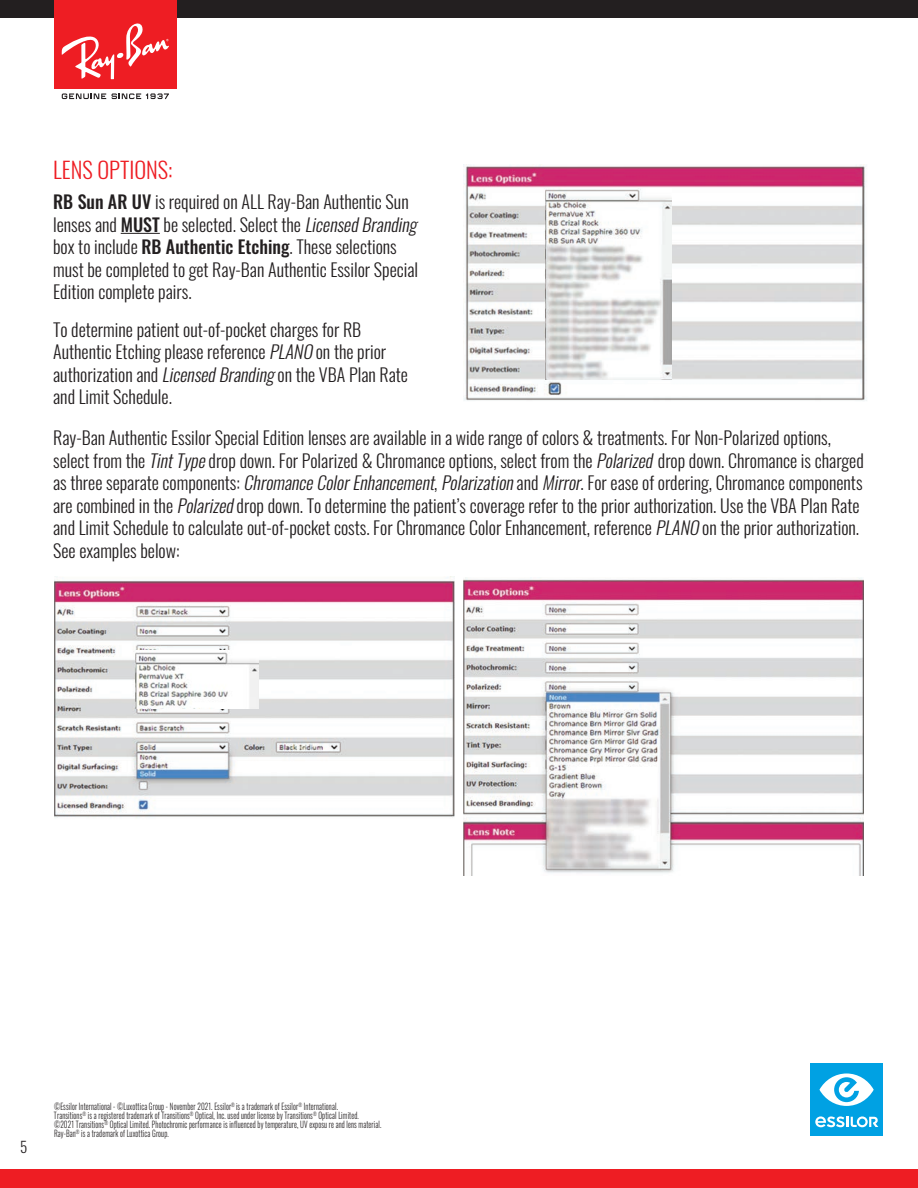
<style>
.page{position:relative;width:918px;height:1188px;background:#fff}
.page>*{position:absolute;margin:0;border:0;box-sizing:border-box;transform-origin:0 0}
.t1{font:300 22.5px "Oswald";color:#ee1d23}
.t2{font:300 18px/22.5px "Oswald";color:#231f20}
.t3{font:300 15px "Oswald";color:#231f20}
.t4{font:300 9px "Oswald";letter-spacing:.02em;color:#231f20;scale:.8 1}
.s1{font-weight:500}
.s2{font-style:italic}
</style>
<div class="page">
<div style="left:0;top:1170px;width:918px;height:18px;background:#ee1d23"></div>
<div style="left:0;top:0;width:918px;height:18px;background:#231f20"></div>
<div style="left:810px;top:1063px;width:73px;height:73px;background:#00a1e3"></div>
<svg style="left:815px;top:1116px;width:63px;height:11px"></svg>
<svg style="left:819px;top:1073px;width:55px;height:33px"></svg>
<div style="left:54px;top:0;width:123px;height:89px;background:#ee1d23"></div>
<svg style="left:62px;top:23px;width:107px;height:56px"></svg>
<svg style="left:62px;top:93px;width:107px;height:6px"></svg>
<hr style="left:121px;top:233px;width:39px;height:1px;background:#231f20">
<img style="left:463px;top:164px;width:404px;height:237px">
<img style="left:546px;top:189px;width:125px;height:191px">
<img style="left:463px;top:578px;width:401px;height:297px">
<img style="left:54px;top:576px;width:401px;height:242px">
<img style="left:136px;top:650px;width:123px;height:58px">
<p class="t1" style="left:53px;top:150px;width:121px">LENS OPTIONS:</p>
<p class="t2" style="left:53px;top:188px;width:370px"><span class="s1">RB Sun AR UV</span> is required on ALL Ray-Ban Authentic Sun lenses and <span class="s1">MUST</span> be selected. Select the <span class="s2">LicensedBranding </span>box to include <span class="s1">RB Authentic Etching</span>. These selections must be completed to get Ray-Ban Authentic Essilor Special Edition complete pairs.</p>
<p class="t2" style="left:53px;top:316px;width:356px">To determine patient out-of-pocket charges for RB Authentic Etching please reference <span class="s2">PLANO</span> on the prior authorization and <span class="s2">LicensedBranding</span>on the VBA Plan Rate and Limit Schedule.</p>
<p class="t2" style="left:53px;top:425px;width:812px">Ray-Ban Authentic Essilor Special Edition lenses are available in a wide range of colors &amp; treatments. For Non-Polarized options, select from the <span class="s2">TintType</span>drop down. For Polarized &amp; Chromance options, select from the <span class="s2">Polarized</span>drop down. Chromance is charged as three separate components: <span class="s2">ChromanceColorEnhancement</span>, <span class="s2">Polarization</span>and <span class="s2">Mirror</span>. For ease of ordering, Chromance components are combined in the <span class="s2">Polarized</span>drop down. To determine the patient’s coverage refer to the prior authorization. Use the VBA Plan Rate and Limit Schedule to calculate out-of-pocket costs. For Chromance Color Enhancement, reference <span class="s2">PLANO</span> on the prior authorization.</p>
<p class="t2" style="left:53px;top:537px;width:128px">See examples below:</p>
<p class="t3" style="left:20px;top:1134px;width:9px">5</p>
<p class="t4" style="left:54px;top:1099px;width:356px">©Essilor International - ©Luxottica Group - November 2021. Essilor<sup>®</sup> is a trademark of Essilor<sup>®</sup> International.</p>
<p class="t4" style="left:54px;top:1108px;width:383px">Transitions<sup>®</sup> is a registered trademark of Transitions<sup>®</sup> Optical, Inc. used under license by Transitions<sup>®</sup> Optical Limited.</p>
<p class="t4" style="left:54px;top:1117px;width:411px">©2021 Transitions<sup>®</sup> Optical Limited. Photochromic performance is influenced by temperature, UV exposu re and lens material.</p>
<p class="t4" style="left:54px;top:1126px;width:145px">Ray-Ban<sup>®</sup> is a trademark of Luxottica Group.</p>
</div>
